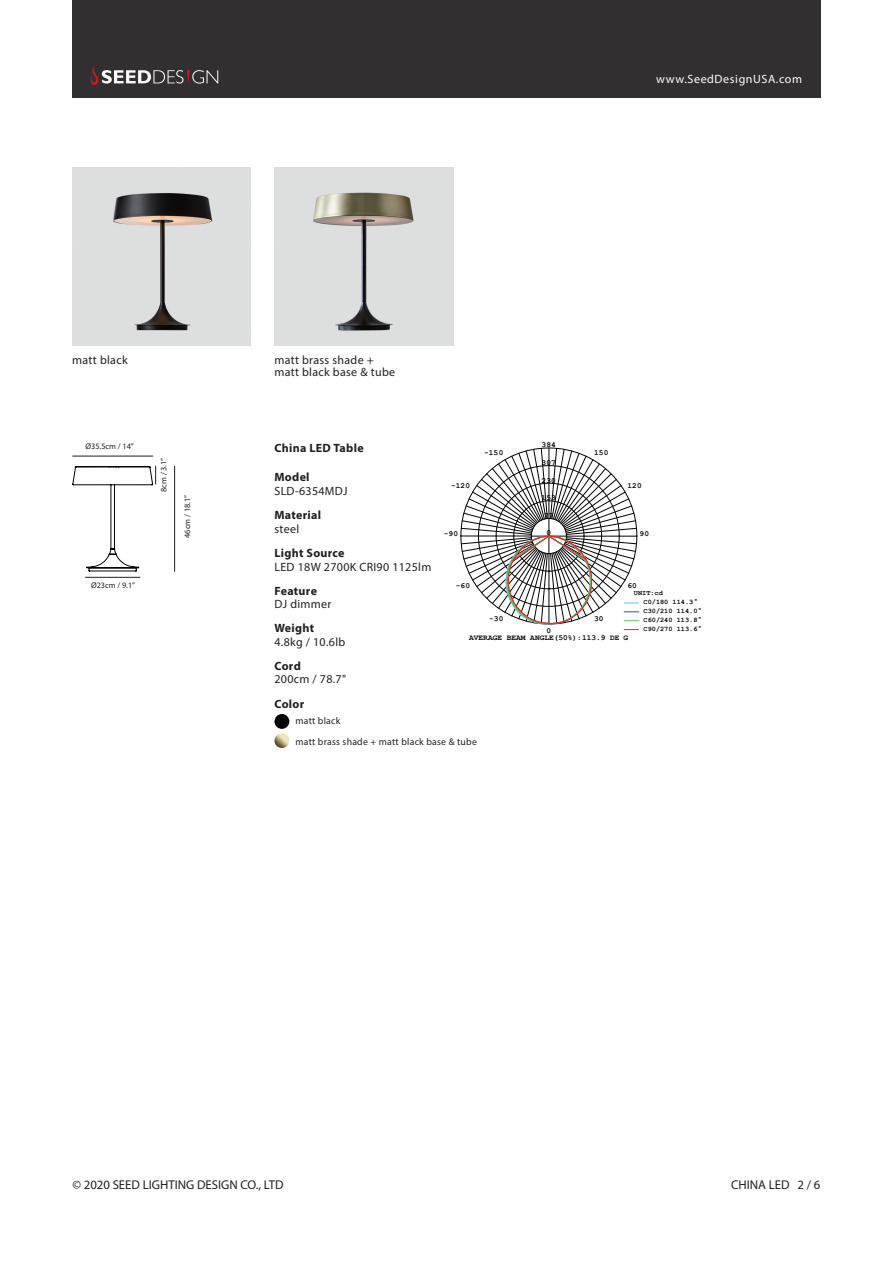
<style>
.page{position:relative;width:893px;height:1263px;background:#fff}
.page>*{position:absolute;margin:0;border:0;box-sizing:border-box;transform-origin:0 0}
.t1{font:12.75px "Myriad Pro";color:#231f20}
.t2{font:12px "Myriad Pro";letter-spacing:.025em;color:#231f20}
.t3{font:700 12px "Myriad Pro";letter-spacing:.025em;color:#231f20}
.t4{font:12px "Myriad Pro";letter-spacing:.05em;color:#fff}
.t5{font:9.75px "Myriad Pro";letter-spacing:.025em;color:#231f20}
.t6{font:8.25px "Myriad Pro";color:#231f20}
.t7{font:700 7.8px "Courier New";color:#030303}
.t8{font:700 6.9px/8.9px "Courier New";color:#030303}
.s1{color:#fff}
</style>
<div class="page">
<img style="left:274px;top:167px;width:179px;height:179px">
<img style="left:72px;top:167px;width:179px;height:179px">
<div style="left:72px;top:0;width:749px;height:98px;background:#312f30"></div>
<svg style="left:90px;top:65px;width:128px;height:20px"></svg>
<svg style="left:460px;top:447px;width:179px;height:183px"></svg>
<img style="left:274px;top:733px;width:16px;height:15px">
<div style="left:274px;top:714px;width:15px;height:15px;background:#000;border-radius:50%"></div>
<hr style="left:174px;top:466px;width:1px;height:105px;background:#231f20">
<hr style="left:73px;top:456px;width:80px;height:1px;background:#231f20">
<hr style="left:85px;top:577px;width:55px;height:1px;background:#231f20">
<svg style="left:72px;top:465px;width:84px;height:107px"></svg>
<p class="t4" style="left:656px;top:72px;width:147px">www.SeedDesignUSA.com</p>
<p class="t2" style="left:72px;top:353px;width:57px">matt black</p>
<p class="t2" style="left:274px;top:353px;width:101px">matt brass shade +</p>
<p class="t2" style="left:274px;top:365px;width:122px">matt black base &amp; tube</p>
<p class="t6" style="left:85px;top:441px;width:50px">Ø35.5cm / 14”</p>
<p class="t6" style="left:159px;top:492px;width:36px;rotate:-90deg">8cm / 3.1”</p>
<p class="t6" style="left:182px;top:538px;width:44px;rotate:-90deg">46cm / 18.1”</p>
<p class="t3" style="left:274px;top:440px;width:91px">China LED Table</p>
<p class="t3" style="left:274px;top:470px;width:37px">Model</p>
<p class="t2" style="left:274px;top:484px;width:75px">SLD-6354MDJ</p>
<p class="t3" style="left:274px;top:507px;width:48px">Material</p>
<p class="t2" style="left:274px;top:521px;width:26px">steel</p>
<p class="t7" style="left:451px;top:481px;width:21px">-120</p>
<p class="t7" style="left:444px;top:529px;width:16px">-90</p>
<p class="t7" style="left:542px;top:440px;width:16px">384</p>
<p class="t7" style="left:484px;top:448px;width:21px">-150</p>
<p class="t7" style="left:594px;top:448px;width:16px">150</p>
<p class="t7" style="left:542px;top:458px;width:16px">307</p>
<p class="t7" style="left:542px;top:475px;width:16px">230</p>
<p class="t7" style="left:542px;top:493px;width:16px">153</p>
<p class="t7" style="left:544px;top:510px;width:11px">77</p>
<p class="t7" style="left:546px;top:528px;width:6px">0</p>
<p class="t7" style="left:627px;top:481px;width:16px">120</p>
<p class="t7" style="left:640px;top:529px;width:11px">90</p>
<p class="t3" style="left:274px;top:545px;width:72px">Light Source</p>
<p class="t2" style="left:274px;top:559px;width:158px">LED 18W 2700K CRI90 1125lm</p>
<p class="t6" style="left:91px;top:580px;width:46px">Ø23cm / 9.1”</p>
<p class="t3" style="left:274px;top:583px;width:44px">Feature</p>
<p class="t2" style="left:274px;top:597px;width:58px">DJ dimmer</p>
<p class="t3" style="left:274px;top:620px;width:41px">Weight</p>
<p class="t2" style="left:274px;top:634px;width:72px">4.8kg / 10.6lb</p>
<p class="t7" style="left:456px;top:581px;width:16px">-60</p>
<p class="t7" style="left:627px;top:581px;width:11px">60</p>
<p class="t8" style="left:644px;top:589px;width:60px;text-indent:-10px">UNIT:cd<br>C0/180 114.3°<br>C30/210 114.0°<br>C60/240 113.8°<br>C90/270 113.6°</p>
<p class="t7" style="left:489px;top:614px;width:16px">-30</p>
<p class="t7" style="left:594px;top:614px;width:11px">30</p>
<p class="t7" style="left:546px;top:626px;width:6px">0</p>
<p class="t7" style="left:469px;top:632px;width:161px">AVERAGE BEAM ANGLE(50%):113.9 DE G</p>
<p class="t3" style="left:274px;top:658px;width:28px">Cord</p>
<p class="t2" style="left:274px;top:672px;width:73px">200cm / 78.7"</p>
<p class="t3" style="left:274px;top:696px;width:31px">Color</p>
<p class="t5" style="left:295px;top:715px;width:46px">matt black</p>
<p class="t5" style="left:295px;top:735px;width:183px">matt brass shade + matt black base &amp; tube</p>
<p class="t1" style="left:72px;top:1177px;width:215px">© 2020 SEED LIGHTING DESIGN CO., LTD<span class="s1">.</span></p>
<p class="t1" style="left:731px;top:1177px;width:91px">CHINA LED 2 / 6</p>
</div>
